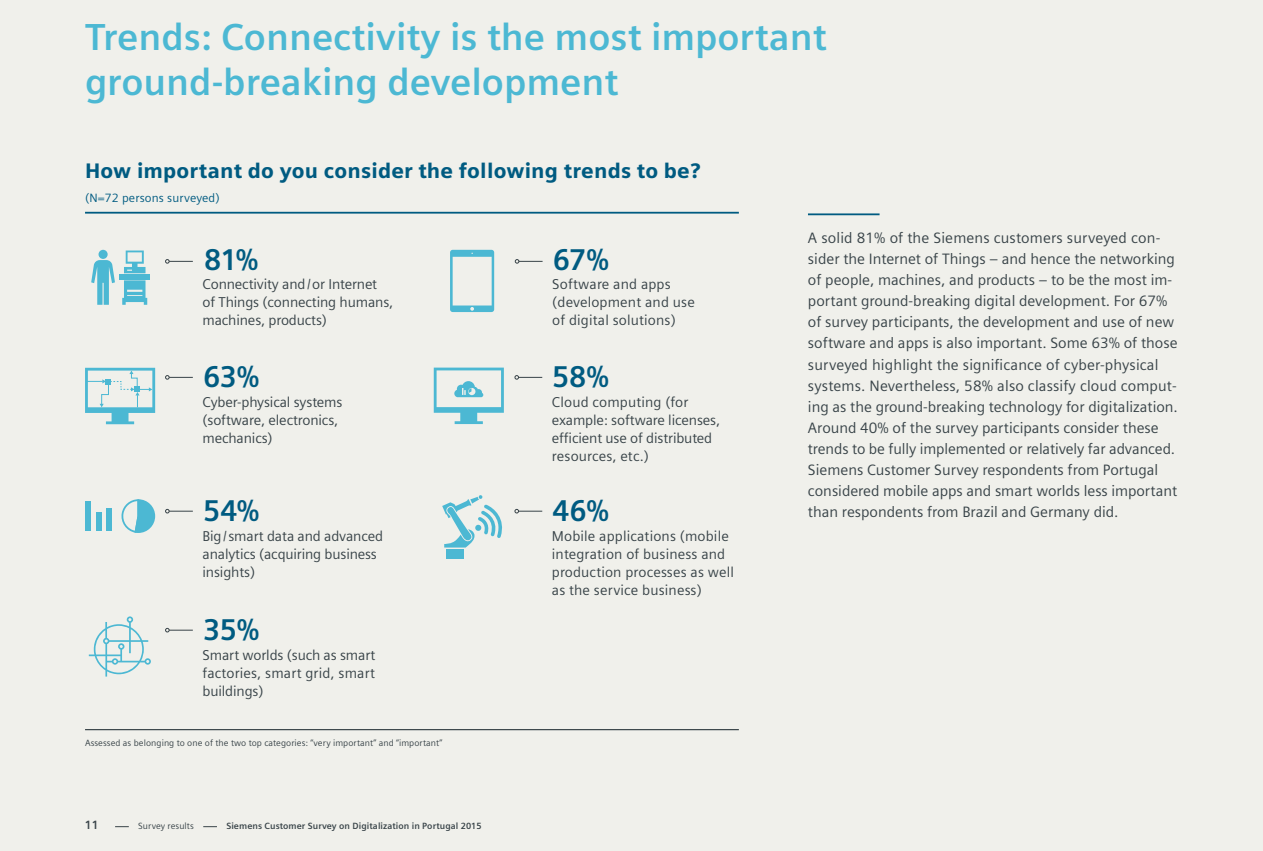
<style>
.page{position:relative;width:1263px;height:851px;background:#fff}
.page>*{position:absolute;margin:0;border:0;box-sizing:border-box;transform-origin:0 0}
.t1{font:700 37.5px/45px "Siemens Sans";color:#4cb8d3}
.t2{font:700 30px "Siemens Sans";letter-spacing:-.02em;color:#005b81}
.t3{font:900 21px "Siemens Sans";letter-spacing:.01em;color:#005b81}
.t4{font:15px/21px "Siemens Sans";color:#384348}
.t5{font:14.25px/18px "Siemens Sans";letter-spacing:-.01em;color:#384348}
.t6{font:14.25px/18px "Siemens Sans";letter-spacing:.01em;color:#384348}
.t7{font:12px "Siemens Sans";letter-spacing:.01em;color:#005b81}
.t8{font:700 12px "Siemens Sans";color:#384348}
.t9{font:9px "Siemens Sans";letter-spacing:.01em;color:#384348}
.t10{font:700 9px "Siemens Sans";letter-spacing:.01em;color:#384348}
</style>
<div class="page">
<div style="left:0;top:0;width:1263px;height:850px;background:#f0f0eb"></div>
<hr style="left:808px;top:213px;width:71px;height:2px;background:#005b81">
<hr style="left:85px;top:729px;width:654px;height:1px;background:#384348">
<div style="left:85px;top:501px;width:6px;height:29px;background:#4cb8d3"></div>
<div style="left:106px;top:508px;width:6px;height:22px;background:#4cb8d3"></div>
<div style="left:96px;top:512px;width:6px;height:18px;background:#4cb8d3"></div>
<svg style="left:121px;top:499px;width:35px;height:34px"></svg>
<svg style="left:89px;top:616px;width:62px;height:60px"></svg>
<svg style="left:115px;top:826px;width:14px;height:1px"></svg>
<svg style="left:203px;top:826px;width:14px;height:1px"></svg>
<hr style="left:85px;top:212px;width:654px;height:1px;background:#005b81">
<svg style="left:165px;top:259px;width:28px;height:4px"></svg>
<svg style="left:515px;top:259px;width:28px;height:4px"></svg>
<div style="left:99px;top:250px;width:9px;height:9px;background:#4cb8d3;border-radius:50%"></div>
<svg style="left:91px;top:260px;width:24px;height:45px"></svg>
<svg style="left:122px;top:280px;width:25px;height:25px"></svg>
<svg style="left:124px;top:250px;width:21px;height:23px"></svg>
<div style="left:120px;top:274px;width:30px;height:5px;background:#4cb8d3"></div>
<svg style="left:165px;top:375px;width:28px;height:4px"></svg>
<svg style="left:165px;top:509px;width:28px;height:4px"></svg>
<svg style="left:165px;top:627px;width:28px;height:5px"></svg>
<svg style="left:514px;top:375px;width:28px;height:4px"></svg>
<svg style="left:514px;top:509px;width:28px;height:4px"></svg>
<svg style="left:85px;top:368px;width:70px;height:56px"></svg>
<svg style="left:434px;top:367px;width:70px;height:57px"></svg>
<div style="left:446px;top:549px;width:18px;height:9px;background:#4cb8d3"></div>
<svg style="left:442px;top:495px;width:60px;height:52px"></svg>
<svg style="left:450px;top:250px;width:44px;height:62px"></svg>
<h1 class="t1" style="left:85px;top:15px;width:743px">Trends: Connectivity is the most important ground-breaking development</h1>
<h3 class="t3" style="left:85px;top:158px;width:617px">How important do you consider the following trends to be?</h3>
<p class="t7" style="left:85px;top:191px;width:136px">(N=72 persons surveyed)</p>
<h2 class="t2" style="left:204px;top:242px;width:56px">81%</h2>
<h2 class="t2" style="left:553px;top:242px;width:58px">67%</h2>
<p class="t5" style="left:203px;top:275px;width:192px">Connectivity and/or Internet of Things (connecting humans, machines, products)</p>
<p class="t6" style="left:552px;top:275px;width:144px">Software and apps (development and use of digital solutions)</p>
<h2 class="t2" style="left:203px;top:360px;width:58px">63%</h2>
<p class="t5" style="left:203px;top:393px;width:141px">Cyber-physical systems (software, electronics, mechanics)</p>
<h2 class="t2" style="left:203px;top:494px;width:58px">54%</h2>
<p class="t5" style="left:203px;top:527px;width:182px">Big/smart data and advanced analytics (acquiring business insights)</p>
<h2 class="t2" style="left:203px;top:612px;width:58px">35%</h2>
<p class="t5" style="left:203px;top:645px;width:174px;text-align:justify">Smart worlds (such as smart factories, smart grid, smart buildings)</p>
<p class="t9" style="left:85px;top:737px;width:359px">Assessed as belonging to one of the two top categories: “very important” and “important”</p>
<p class="t8" style="left:85px;top:818px;width:15px">11</p>
<p class="t9" style="left:138px;top:821px;width:57px">Survey results</p>
<p class="t10" style="left:226px;top:821px;width:257px">Siemens Customer Survey on Digitalization in Portugal 2015</p>
<h2 class="t2" style="left:552px;top:360px;width:58px">58%</h2>
<p class="t5" style="left:552px;top:393px;width:170px">Cloud computing (for example: software licenses, efficient use of distributed resources, etc.)</p>
<h2 class="t2" style="left:552px;top:494px;width:58px">46%</h2>
<p class="t6" style="left:552px;top:527px;width:184px">Mobile applications (mobile integration of business and production processes as well as the service business)</p>
<p class="t4" style="left:808px;top:228px;width:371px">A solid 81% of the Siemens customers surveyed con&shy;sider the Internet of Things – and hence the networking of people, machines, and products – to be the most im&shy;portant ground-breaking digital development. For 67% of survey participants, the development and use of new software and apps is also important. Some 63% of those surveyed highlight the significance of cyber-physical systems. Nevertheless, 58% also classify cloud comput&shy;ing as the ground-breaking technology for digitalization.<br>Around 40% of the survey participants consider these trends to be fully implemented or relatively far advanced.<br>Siemens Customer Survey respondents from Portugal considered mobile apps and smart worlds less important than respondents from Brazil and Germany did.</p>
</div>
